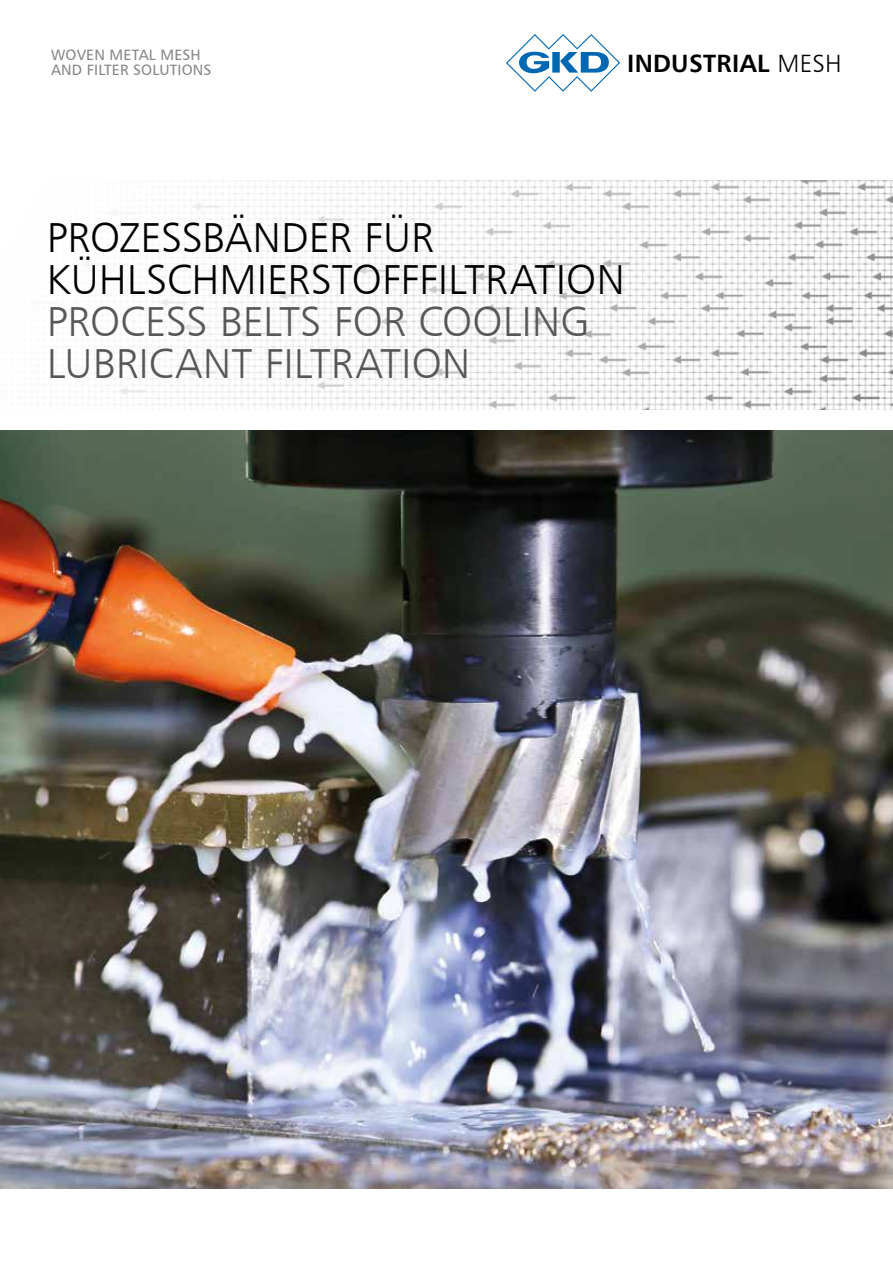
<style>
.page{position:relative;width:893px;height:1263px;background:#fff}
.page>*{position:absolute;margin:0;border:0;box-sizing:border-box;transform-origin:0 0}
.t1{font:42px/42px "Humanist 777 BT Light B";letter-spacing:-.005em;color:#000}
.t2{font:42px/42px "Humanist 777 BT Light B";color:#575756}
.t3{font:24.75px "Humanist 777 BT Bold B";letter-spacing:.01em;color:#000}
.t4{font:15px/15px "Humanist 777 BT Roman B";letter-spacing:.01em;color:#878787}
.s1{font-family:"Humanist 777 BT Light B"}
</style>
<div class="page">
<img style="left:57px;top:180px;width:836px;height:230px">
<svg style="left:506px;top:34px;width:114px;height:57px"></svg>
<img style="left:0;top:431px;width:893px;height:757px">
<p class="t4" style="left:51px;top:47px;width:162px">WOVEN METAL MESH<br>AND FILTER SOLUTIONS</p>
<p class="t3" style="left:627px;top:48px;width:216px">INDUSTRIAL <span class="s1">MESH</span></p>
<p class="t1" style="left:47px;top:216px;width:580px">PROZESSBÄNDER FÜR<br>KÜHLSCHMIERSTOFFFILTRATION</p>
<p class="t2" style="left:47px;top:300px;width:544px">PROCESS BELTS FOR COOLING<br>LUBRICANT FILTRATION</p>
</div>
